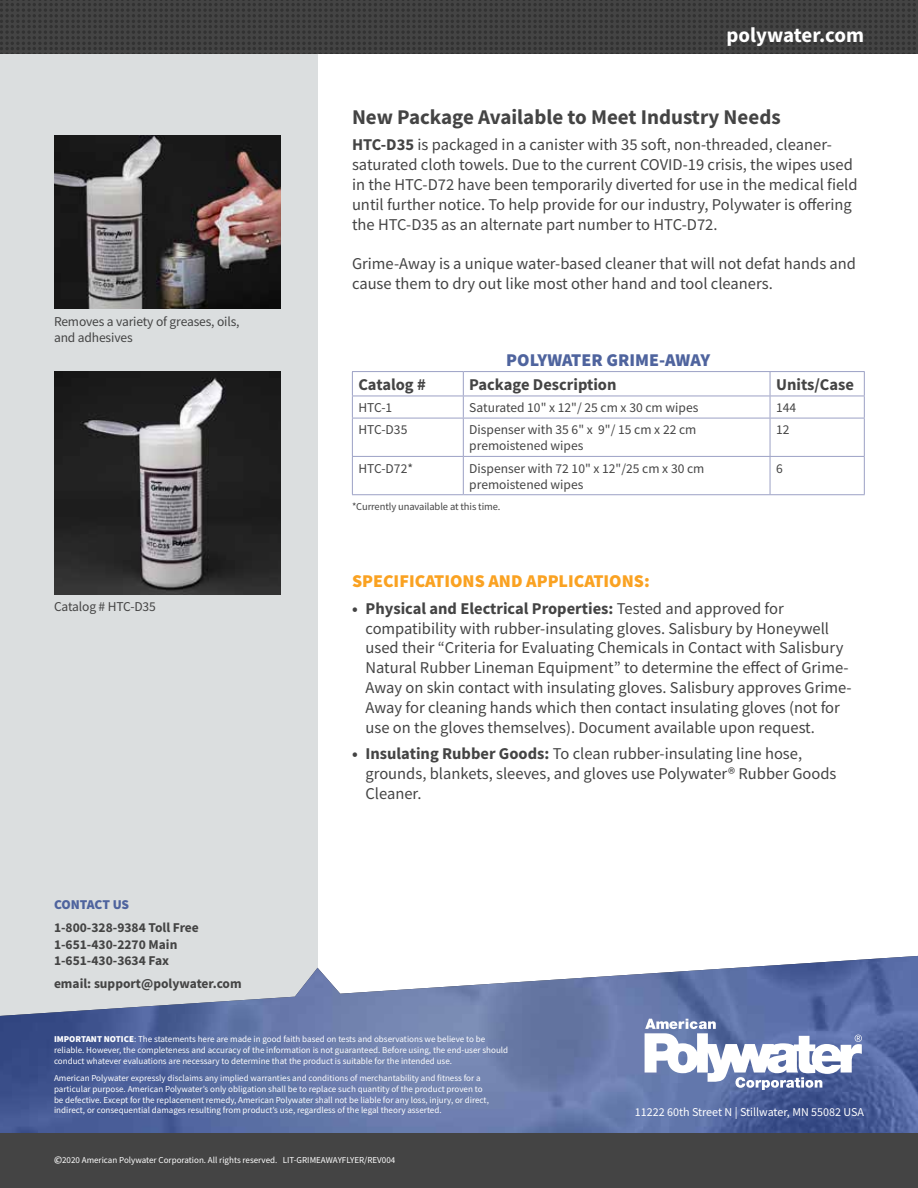
<style>
.page{position:relative;width:918px;height:1188px;background:#fff}
.page>*{position:absolute;margin:0;border:0;box-sizing:border-box;transform-origin:0 0}
.t1{font:700 21px "Source Sans Pro";color:#444}
.t2{font:700 21px "Source Sans Pro";color:#fff}
.t3{font:900 18px "Source Sans Pro";color:#faa222}
.t4{font:900 18px "Source Sans Pro";color:#4f649e}
.t5{font:16.5px/19.8px "Source Sans Pro";color:#444}
.t6{font:700 16.5px "Source Sans Pro";color:#444}
.t7{font:13.5px/16.2px "Source Sans Pro";color:#444}
.t8{font:700 13.5px/16.2px "Source Sans Pro";color:#444}
.t9{font:900 13.5px "Source Sans Pro";letter-spacing:-.01em;color:#4f649e}
.t10{font:12px "Source Sans Pro";color:#fff}
.t11{font:10.5px "Source Sans Pro";letter-spacing:-.01em;color:#444}
.t12{font:9px/10.8px "Source Sans Pro";color:#fff}
.s1{font-weight:700}
.s2{font-weight:900}
.s3{font-family:"Kefa"}
</style>
<div class="page">
<div style="left:0;top:0;width:318px;height:1188px;background:#dbdedf"></div>
<img style="left:0;top:955px;width:918px;height:178px">
<div style="left:0;top:1133px;width:918px;height:55px;background:#444"></div>
<svg style="left:645px;top:1019px;width:217px;height:71px"></svg>
<hr style="left:352px;top:418px;width:1px;height:38px;background:#9ca1c5">
<hr style="left:352px;top:457px;width:1px;height:37px;background:#9ca1c5">
<hr style="left:352px;top:371px;width:111px;height:1px;background:#9ca1c5">
<hr style="left:463px;top:371px;width:307px;height:1px;background:#9ca1c5">
<hr style="left:770px;top:371px;width:95px;height:1px;background:#9ca1c5">
<hr style="left:463px;top:418px;width:1px;height:38px;background:#9ca1c5">
<hr style="left:770px;top:418px;width:1px;height:38px;background:#9ca1c5">
<hr style="left:864px;top:418px;width:1px;height:38px;background:#9ca1c5">
<hr style="left:463px;top:457px;width:1px;height:37px;background:#9ca1c5">
<hr style="left:770px;top:457px;width:1px;height:37px;background:#9ca1c5">
<hr style="left:864px;top:457px;width:1px;height:37px;background:#9ca1c5">
<svg style="left:352px;top:372px;width:1px;height:46px"></svg>
<hr style="left:352px;top:396px;width:111px;height:1px;background:#9ca1c5">
<hr style="left:463px;top:396px;width:307px;height:1px;background:#9ca1c5">
<hr style="left:770px;top:396px;width:95px;height:1px;background:#9ca1c5">
<hr style="left:352px;top:418px;width:111px;height:1px;background:#9ca1c5">
<hr style="left:463px;top:418px;width:307px;height:1px;background:#9ca1c5">
<hr style="left:770px;top:418px;width:95px;height:1px;background:#9ca1c5">
<hr style="left:352px;top:456px;width:111px;height:1px;background:#9ca1c5">
<hr style="left:463px;top:456px;width:307px;height:1px;background:#9ca1c5">
<hr style="left:770px;top:456px;width:95px;height:1px;background:#9ca1c5">
<hr style="left:352px;top:494px;width:111px;height:1px;background:#9ca1c5">
<hr style="left:463px;top:494px;width:307px;height:1px;background:#9ca1c5">
<hr style="left:770px;top:494px;width:95px;height:1px;background:#9ca1c5">
<svg style="left:463px;top:372px;width:1px;height:46px"></svg>
<svg style="left:770px;top:372px;width:1px;height:46px"></svg>
<svg style="left:864px;top:372px;width:1px;height:46px"></svg>
<img style="left:54px;top:135px;width:227px;height:174px">
<img style="left:54px;top:372px;width:227px;height:222px">
<div style="left:0;top:0;width:918px;height:54px;background:linear-gradient(to right,#3f3f3f,#3f3f3f)"></div>
<p class="t2" style="left:727px;top:20px;width:139px">polywater.com</p>
<p class="t7" style="left:54px;top:313px;width:187px">Removes a variety of greases, oils, and adhesives</p>
<p class="t7" style="left:54px;top:599px;width:103px">Catalog # HTC-D35</p>
<p class="t9" style="left:54px;top:896px;width:77px">CONTACT US</p>
<p class="t8" style="left:54px;top:920px;width:146px">1-800-328-9384 Toll Free<br>1-651-430-2270 Main<br>1-651-430-3634 Fax</p>
<p class="t8" style="left:54px;top:975px;width:189px">email: support@polywater.com</p>
<p class="t1" style="left:352px;top:103px;width:430px">New Package Available to Meet Industry Needs</p>
<p class="t5" style="left:352px;top:135px;width:507px"><span class="s1">HTC-D35</span> is packaged in a canister with 35 soft, non-threaded, cleaner&shy;saturated cloth towels. Due to the current COVID-19 crisis, the wipes used in the HTC-D72 have been temporarily diverted for use in the medical field until further notice. To help provide for our industry, Polywater is offering the HTC-D35 as an alternate part number to HTC-D72.</p>
<p class="t5" style="left:352px;top:254px;width:506px">Grime-Away is a unique water-based cleaner that will not defat hands and cause them to dry out like most other hand and tool cleaners.</p>
<p class="t4" style="left:506px;top:347px;width:206px">POLYWATER GRIME-AWAY</p>
<p class="t6" style="left:358px;top:373px;width:69px">Catalog #</p>
<p class="t6" style="left:469px;top:373px;width:149px">Package Description</p>
<p class="t6" style="left:776px;top:373px;width:80px">Units/Case</p>
<p class="t7" style="left:358px;top:399px;width:35px">HTC-1</p>
<p class="t7" style="left:469px;top:399px;width:231px">Saturated 10" x 12"/ 25 cm x 30 cm wipes</p>
<p class="t7" style="left:776px;top:399px;width:22px">144</p>
<p class="t7" style="left:358px;top:422px;width:50px">HTC-D35</p>
<p class="t7" style="left:469px;top:422px;width:229px">Dispenser with 35 6" x 9"/ 15 cm x 22 cm premoistened wipes</p>
<p class="t7" style="left:776px;top:422px;width:15px">12</p>
<p class="t7" style="left:358px;top:460px;width:56px">HTC-D72*</p>
<p class="t7" style="left:469px;top:460px;width:237px">Dispenser with 72 10" x 12"/25 cm x 30 cm premoistened wipes</p>
<p class="t7" style="left:776px;top:460px;width:8px">6</p>
<p class="t11" style="left:352px;top:500px;width:150px">*Currently unavailable at this time.</p>
<p class="t3" style="left:352px;top:568px;width:299px">SPECIFICATIONS AND APPLICATIONS:</p>
<p class="t5" style="left:366px;top:598px;width:488px;text-indent:-13px"><span class="s1">• Physical and Electrical Properties:</span> Tested and approved for compatibility with rubber-insulating gloves. Salisbury by Honeywell used their “Criteria for Evaluating Chemicals in Contact with Salisbury Natural Rubber Lineman Equipment” to determine the effect of Grime-Away on skin contact with insulating gloves. Salisbury approves Grime-Away for cleaning hands which then contact insulating gloves (not for use on the gloves themselves). Document available upon request.</p>
<p class="t5" style="left:366px;top:744px;width:473px;text-indent:-13px"><span class="s1">• Insulating Rubber Goods:</span> To clean rubber-insulating line hose, grounds, blankets, sleeves, and gloves use Polywater® Rubber Goods<br>Cleaner.</p>
<p class="t12" style="left:54px;top:1034px;width:456px"><span class="s2">IMPORTANT NOTICE</span>: The statements here are made in good faith based on tests and observations we believe to be reliable. However, the completeness and accuracy of the information is not guaranteed. Before using, the end-user should conduct whatever evaluations are necessary to determine that the product is suitable for the intended use.</p>
<p class="t12" style="left:54px;top:1073px;width:436px">American Polywater expressly disclaims any implied warranties and conditions of merchantability and fitness for a particular purpose. American Polywater’s only obligation shall be to replace such quantity of the product proven to be defective. Except for the replacement remedy, American Polywater shall not be liable for any loss, injury, or direct, indirect, or consequential damages resulting from product’s use, regardless of the legal theory asserted.</p>
<p class="t12" style="left:54px;top:1155px;width:343px"><span class="s3">©</span>2020 American Polywater Corporation. All rights reserved. LIT-GRIMEAWAYFLYER/REV004</p>
<p class="t10" style="left:635px;top:1104px;width:231px">11222 60th Street N | Stillwater, MN 55082 USA</p>
</div>
